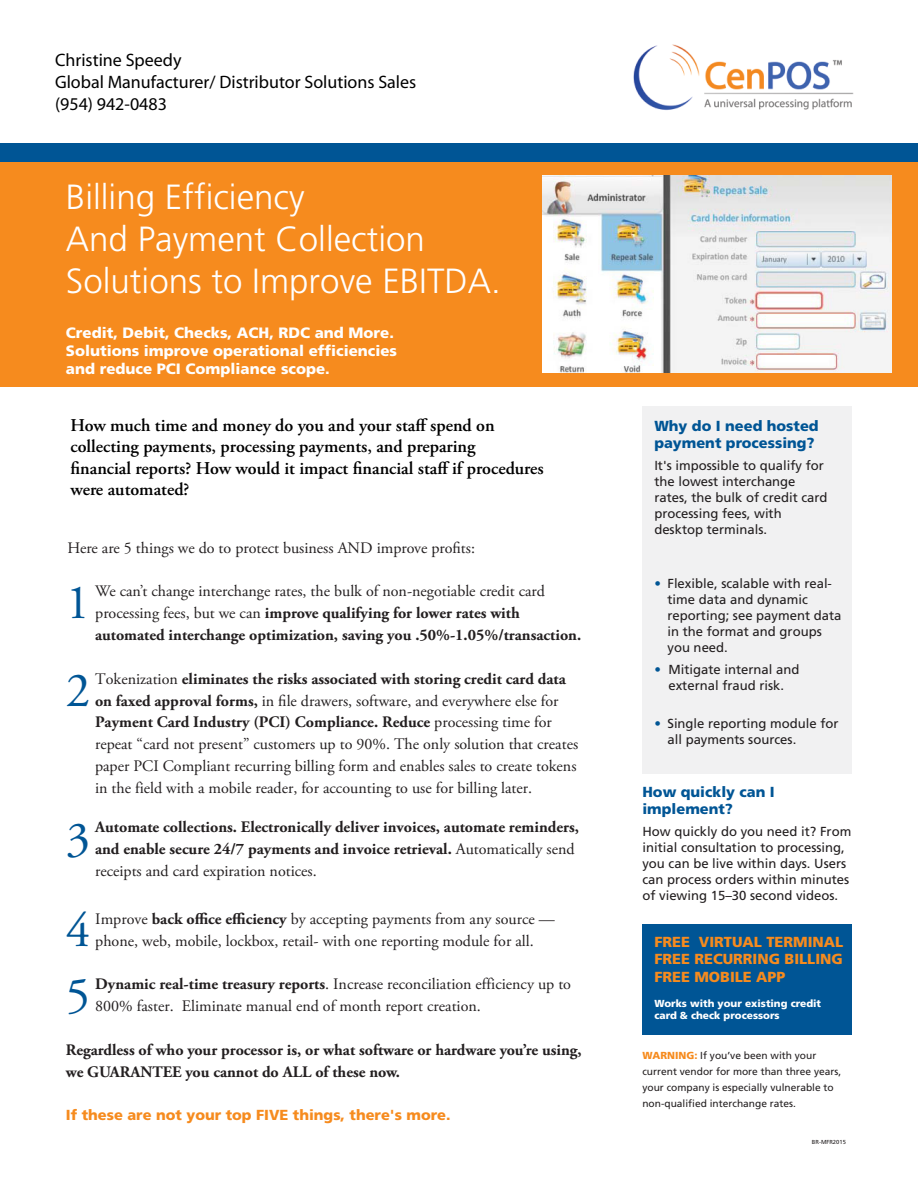
<style>
.page{position:relative;width:918px;height:1188px;background:#fff}
.page>*{position:absolute;margin:0;border:0;box-sizing:border-box;transform-origin:0 0}
.t1{font:48.9px "Adobe Garamond Pro";color:#005595}
.t2{font:300 34.95px/42px "Frutiger";color:#fff}
.t3{font:600 18px/21.6px "Adobe Garamond Pro";color:#000}
.t4{font:18px/21.6px "Myriad";color:#000}
.t5{font:16.05px/21.9px "Adobe Garamond Pro";color:#231f20}
.t6{font:700 16.05px/21.9px "Adobe Garamond Pro";color:#231f20}
.t7{font:900 15px/18px "Frutiger";color:#fff}
.t8{font:900 14.55px/17.4px "Frutiger";color:#f68b1e;text-align:justify}
.t9{font:900 14.55px/17.4px "Frutiger";color:#005595}
.t10{font:13.05px/16px "Frutiger";color:#231f20}
.t11{font:10.2px/16px "Frutiger";color:#231f20}
.t12{font:900 10.2px/11.6px "Frutiger";color:#fff}
.t13{font:5.85px "Frutiger";color:#231f20}
.s1{font-weight:400}
.s2{font-weight:700}
.s3{color:#005595}
.s4{font-weight:900;color:#f68b1e}
</style>
<div class="page">
<div style="left:642px;top:924px;width:210px;height:111px;background:#005595"></div>
<div style="left:642px;top:406px;width:210px;height:368px;background:#f1f1f2"></div>
<img style="left:633px;top:44px;width:221px;height:66px">
<div style="left:0;top:161px;width:918px;height:226px;background:#f68b1e"></div>
<div style="left:0;top:143px;width:918px;height:19px;background:#005595"></div>
<img style="left:542px;top:175px;width:349px;height:197px">
<p class="t4" style="left:55px;top:50px;width:363px">Christine Speedy<br>Global Manufacturer/ Distributor Solutions Sales (954) 942-0483</p>
<p class="t2" style="left:66px;top:176px;width:436px">Billing Efficiency<br>And Payment Collection<br>Solutions to Improve EBITDA.</p>
<p class="t7" style="left:66px;top:323px;width:333px">Credit, Debit, Checks, ACH, RDC and More.<br>Solutions improve operational efficiencies and reduce PCI Compliance scope.</p>
<p class="t3" style="left:70px;top:414px;width:475px">How much time and money do you and your staff spend on collecting payments, processing payments, and preparing<br>financial reports? How would it impact financial staff if procedures were automated?</p>
<p class="t5" style="left:67px;top:537px;width:409px">Here are 5 things we do to protect business AND improve profits:</p>
<p class="t1" style="left:66px;top:573px;width:26px">1</p>
<p class="t6" style="left:95px;top:581px;width:488px"><span class="s1">We can’t change interchange rates, the bulk of non-negotiable credit card processing fees, but we can</span> improve qualifying for lower rates with automated interchange optimization, saving you .50%-1.05%/transaction.</p>
<p class="t1" style="left:66px;top:661px;width:26px">2</p>
<p class="t5" style="left:95px;top:668px;width:485px">Tokenization <span class="s2">eliminates the risks associated with storing credit card data on faxed approval forms,</span> in file drawers, software, and everywhere else for <span class="s2">Payment Card Industry (PCI) Compliance. Reduce</span> processing time for repeat “card not present” customers up to 90%. The only solution that creates paper PCI Compliant recurring billing form and enables sales to create tokens in the field with a mobile reader, for accounting to use for billing later.</p>
<p class="t1" style="left:66px;top:810px;width:26px">3</p>
<p class="t6" style="left:95px;top:817px;width:486px">Automate collections. Electronically deliver invoices, automate reminders, and enable secure 24/7 payments and invoice retrieval. <span class="s1">Automatically send receipts and card expiration notices.</span></p>
<p class="t1" style="left:66px;top:901px;width:26px">4</p>
<p class="t5" style="left:95px;top:908px;width:461px">Improve <span class="s2">back office efficiency</span> by accepting payments from any source — phone, web, mobile, lockbox, retail- with one reporting module for all.</p>
<p class="t1" style="left:66px;top:966px;width:26px">5</p>
<p class="t5" style="left:95px;top:974px;width:477px"><span class="s2">Dynamic real-time treasury reports</span>. Increase reconciliation efficiency up to<br>800% faster. Eliminate manual end of month report creation.</p>
<p class="t6" style="left:66px;top:1039px;width:517px">Regardless of who your processor is, or what software or hardware you’re using, we GUARANTEE you cannot do ALL of these now.</p>
<p class="t8" style="left:66px;top:1106px;width:386px">If these are not your top FIVE things, there's more.</p>
<p class="t9" style="left:654px;top:417px;width:166px">Why do I need hosted payment processing?</p>
<p class="t10" style="left:654px;top:457px;width:175px">It's impossible to qualify for the lowest interchange rates, the bulk of credit card processing fees, with desktop terminals.</p>
<p class="t10" style="left:667px;top:575px;width:176px;text-indent:-13px"><span class="s3">•</span> Flexible, scalable with real&shy;time data and dynamic reporting; see payment data in the format and groups you need.</p>
<p class="t10" style="left:654px;top:661px;width:147px;text-align:center"><span class="s3">•</span> Mitigate internal and external fraud risk.</p>
<p class="t10" style="left:667px;top:715px;width:173px;text-indent:-13px"><span class="s3">•</span> Single reporting module for all payments sources.</p>
<p class="t9" style="left:642px;top:783px;width:134px">How quickly can I implement?</p>
<p class="t10" style="left:642px;top:823px;width:210px">How quickly do you need it? From initial consultation to processing, you can be live within days. Users can process orders within minutes of viewing 15–30 second videos.</p>
<p class="t8" style="left:654px;top:933px;width:190px">FREE VIRTUAL TERMINAL FREE RECURRING BILLING FREE MOBILE APP</p>
<p class="t12" style="left:654px;top:998px;width:168px">Works with your existing credit card &amp; check processors</p>
<p class="t11" style="left:642px;top:1048px;width:200px"><span class="s4">WARNING:</span> If you’ve been with your current vendor for more than three years, your company is especially vulnerable to non-qualified interchange rates.</p>
<p class="t13" style="left:812px;top:1139px;width:35px">BR-MFR2015</p>
</div>
